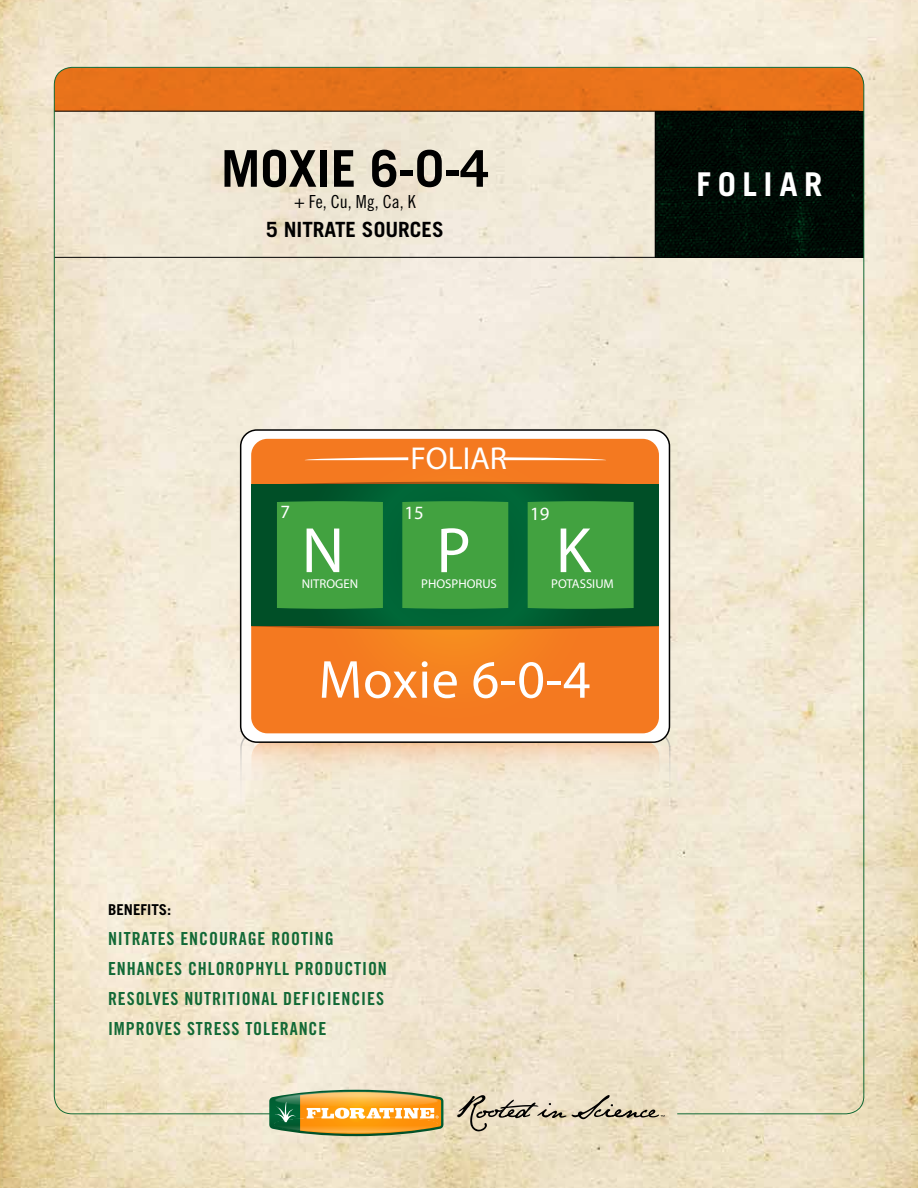
<style>
.page{position:relative;width:918px;height:1188px;background:#fff}
.page>*{position:absolute;margin:0;border:0;box-sizing:border-box;transform-origin:0 0}
.t1{font:64.65px "Myriad Pro";color:#fff}
.t2{font:54px "Myriad Pro";letter-spacing:.015em;color:#fff}
.t3{font:700 50.7px "Trade Gothic LT Std";color:#000}
.t4{font:700 32.85px "Trade Gothic LT Std";letter-spacing:.2em;color:#fff}
.t5{font:31.8px "Myriad Pro";color:#fff}
.t6{font:700 21px "Trade Gothic LT Std";color:#000}
.t7{font:18.75px "Myriad Pro";color:#fff}
.t8{font:18px/30px "Trade Gothic LT Std Bd Cn 20";letter-spacing:.05em;color:#126936}
.t9{font:18px "Trade Gothic LT Std Cn 18";color:#000}
.t10{font:700 15px "Trade Gothic LT Std";color:#000}
.t11{font:12.75px "Myriad Pro";color:#fff}
</style>
<div class="page">
<img style="left:0;top:0;width:918px;height:1188px">
<svg style="left:240px;top:731px;width:431px;height:314px;background:#f0e6d1"></svg>
<svg style="left:251px;top:742px;width:408px;height:293px;background:#f0e5cf"></svg>
<div style="left:241px;top:430px;width:428px;height:312px;background:#fff;border-radius:16px"></div>
<div style="left:240px;top:429px;width:430px;height:314px;border:2px solid #000;border-radius:16px"></div>
<svg style="left:251px;top:439px;width:408px;height:294px;background:#f47b21"></svg>
<svg style="left:251px;top:482px;width:408px;height:148px;background:#a6621c"></svg>
<div style="left:251px;top:485px;width:408px;height:141px;background:linear-gradient(to right,#005a2f,#005a2f)"></div>
<svg style="left:503px;top:457px;width:103px;height:3px"></svg>
<svg style="left:305px;top:457px;width:103px;height:3px"></svg>
<div style="left:277px;top:501px;width:106px;height:108px;background:#42a240"></div>
<div style="left:402px;top:501px;width:106px;height:108px;background:#42a240"></div>
<div style="left:528px;top:501px;width:106px;height:108px;background:#42a240"></div>
<div style="left:54px;top:68px;width:810px;height:43px;background:#e7721b"></div>
<svg style="left:656px;top:111px;width:206px;height:146px;background:#000b05"></svg>
<hr style="left:54px;top:111px;width:805px;height:1px;background:#000">
<hr style="left:54px;top:257px;width:810px;height:1px;background:#000">
<hr style="left:655px;top:111px;width:1px;height:146px;background:#000">
<svg style="left:457px;top:1095px;width:208px;height:36px;background:#cdc2a9"></svg>
<img style="left:257px;top:1073px;width:198px;height:25px">
<img style="left:256px;top:1098px;width:200px;height:52px">
<svg style="left:269px;top:1090px;width:174px;height:46px;background:#c7a755"></svg>
<h3 class="t3" style="left:221px;top:138px;width:269px">MOXIE 6-0-4</h3>
<p class="t9" style="left:294px;top:191px;width:123px">+ Fe, Cu, Mg, Ca, K</p>
<p class="t6" style="left:266px;top:217px;width:179px">5 NITRATE SOURCES</p>
<p class="t7" style="left:281px;top:500px;width:11px">7</p>
<h1 class="t1" style="left:302px;top:511px;width:44px">N</h1>
<p class="t11" style="left:302px;top:576px;width:58px">NITROGEN</p>
<h3 class="t5" style="left:410px;top:439px;width:98px">FOLIAR</h3>
<p class="t7" style="left:404px;top:501px;width:21px">15</p>
<p class="t7" style="left:530px;top:502px;width:21px">19</p>
<h1 class="t1" style="left:436px;top:511px;width:36px">P</h1>
<h1 class="t1" style="left:556px;top:511px;width:37px">K</h1>
<p class="t11" style="left:421px;top:576px;width:77px">PHOSPHORUS</p>
<p class="t11" style="left:551px;top:576px;width:64px">POTASSIUM</p>
<h2 class="t2" style="left:319px;top:646px;width:274px">Moxie 6-0-4</h2>
<p class="t10" style="left:108px;top:900px;width:65px">BENEFITS:</p>
<p class="t8" style="left:108px;top:923px;width:280px">NITRATES ENCOURAGE ROOTING<br>ENHANCES CHLOROPHYLL PRODUCTION<br>RESOLVES NUTRITIONAL DEFICIENCIES<br>IMPROVES STRESS TOLERANCE</p>
<h3 class="t4" style="left:697px;top:164px;width:127px">FOLIAR</h3>
</div>
